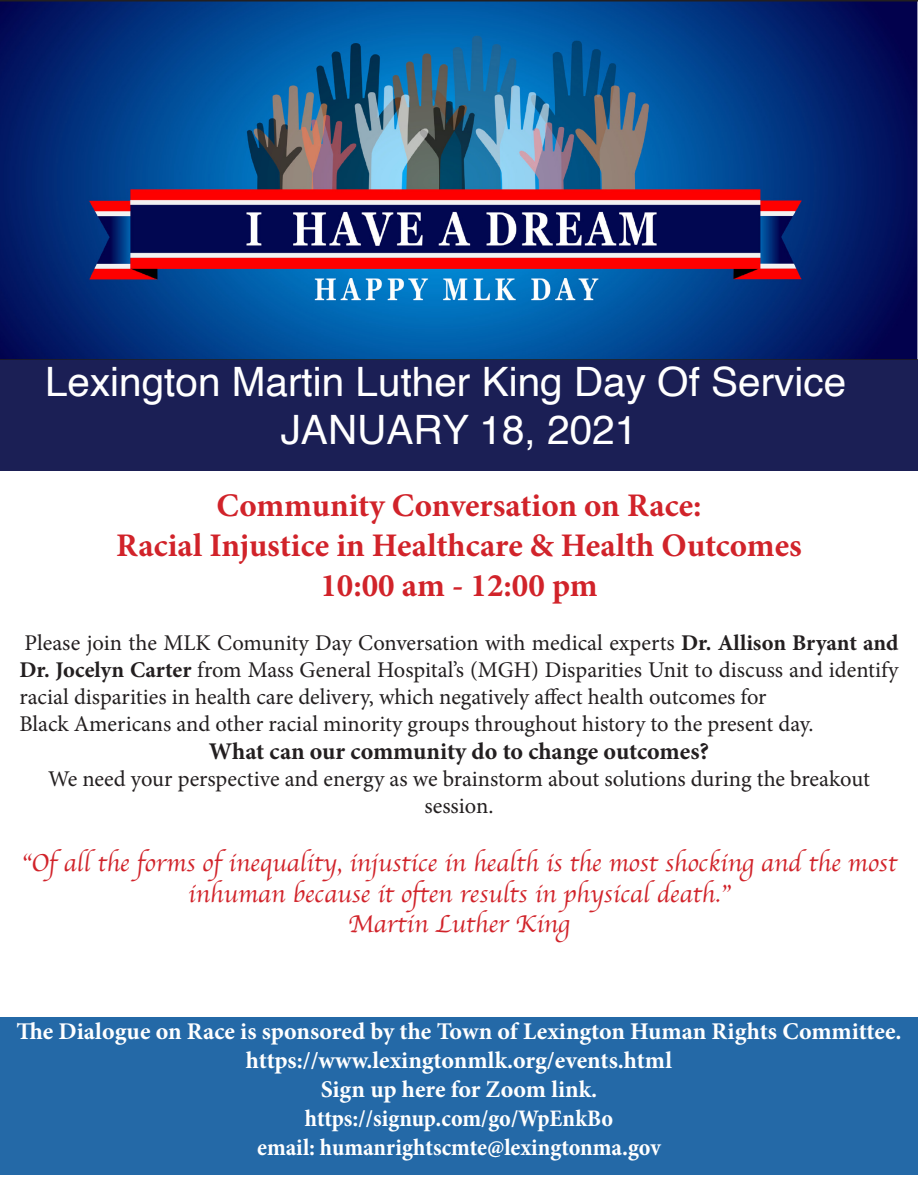
<style>
.page{position:relative;width:918px;height:1188px;background:#fff}
.page>*{position:absolute;margin:0;border:0;box-sizing:border-box;transform-origin:0 0}
.t1{font:40.5px "Helvetica";color:#fff}
.t2{font:700 33px "Minion Pro";color:#d1232a}
.t3{font:25.5px "Apple Chancery";color:#d1232a}
.t4{font:700 24px "Minion Pro";color:#fff}
.t5{font:700 condensed 24px "Minion Pro";color:#fff}
.t6{font:700 24px "Minion Pro";letter-spacing:-.005em;color:#231f20}
.t7{font:22.5px/27px "Minion Pro";letter-spacing:-.005em;color:#231f20;text-align:justify}
.s1{font-weight:700}
</style>
<div class="page">
<svg style="left:0;top:0;width:918px;height:361px;background:#214482"></svg>
<div style="left:0;top:1017px;width:918px;height:158px;background:#2469a7"></div>
<div style="left:0;top:361px;width:918px;height:110px;background:#1b1f55"></div>
<p class="t1" style="left:45px;top:350px;width:803px">Lexington Martin Luther King Day Of Service</p>
<p class="t1" style="left:281px;top:399px;width:358px">JANUARY 18, 2021</p>
<p class="t2" style="left:216px;top:483px;width:487px">Community Conversation on Race:</p>
<p class="t2" style="left:116px;top:522px;width:687px">Racial Injustice in Healthcare &amp; Health Outcomes</p>
<p class="t2" style="left:320px;top:562px;width:279px">10:00 am - 12:00 pm</p>
<p class="t7" style="left:19px;top:629px;width:881px">Please join the MLK Comunity Day Conversation with medical experts <span class="s1">Dr. Allison Bryant and Dr. Jocelyn Carter</span> from Mass General Hospital’s (MGH) Disparities Unit to discuss and identify racial disparities in health care delivery, which negatively affect health outcomes for</p>
<p class="t7" style="left:19px;top:710px;width:796px">Black Americans and other racial minority groups throughout history to the present day.</p>
<p class="t6" style="left:209px;top:735px;width:502px">What can our community do to change outcomes?</p>
<p class="t7" style="left:48px;top:766px;width:823px">We need your perspective and energy as we brainstorm about solutions during the breakout</p>
<p class="t7" style="left:424px;top:793px;width:71px">session.</p>
<p class="t3" style="left:21px;top:843px;width:877px">“Of all the forms of inequality, injustice in health is the most shocking and the most</p>
<p class="t3" style="left:188px;top:873px;width:544px">inhuman because it often results in physical death.”</p>
<p class="t3" style="left:348px;top:904px;width:223px">Martin Luther King</p>
<p class="t4" style="left:16px;top:1015px;width:887px">The Dialogue on Race is sponsored by the Town of Lexington Human Rights Committee.</p>
<p class="t4" style="left:246px;top:1044px;width:428px">https://www.lexingtonmlk.org/events.html</p>
<p class="t4" style="left:321px;top:1072px;width:278px">Sign up here for Zoom link.</p>
<p class="t5" style="left:305px;top:1102px;width:310px">https://signup.com/go/WpEnkBo</p>
<p class="t5" style="left:257px;top:1130px;width:405px">email: humanrightscmte@lexingtonma.gov</p>
</div>
